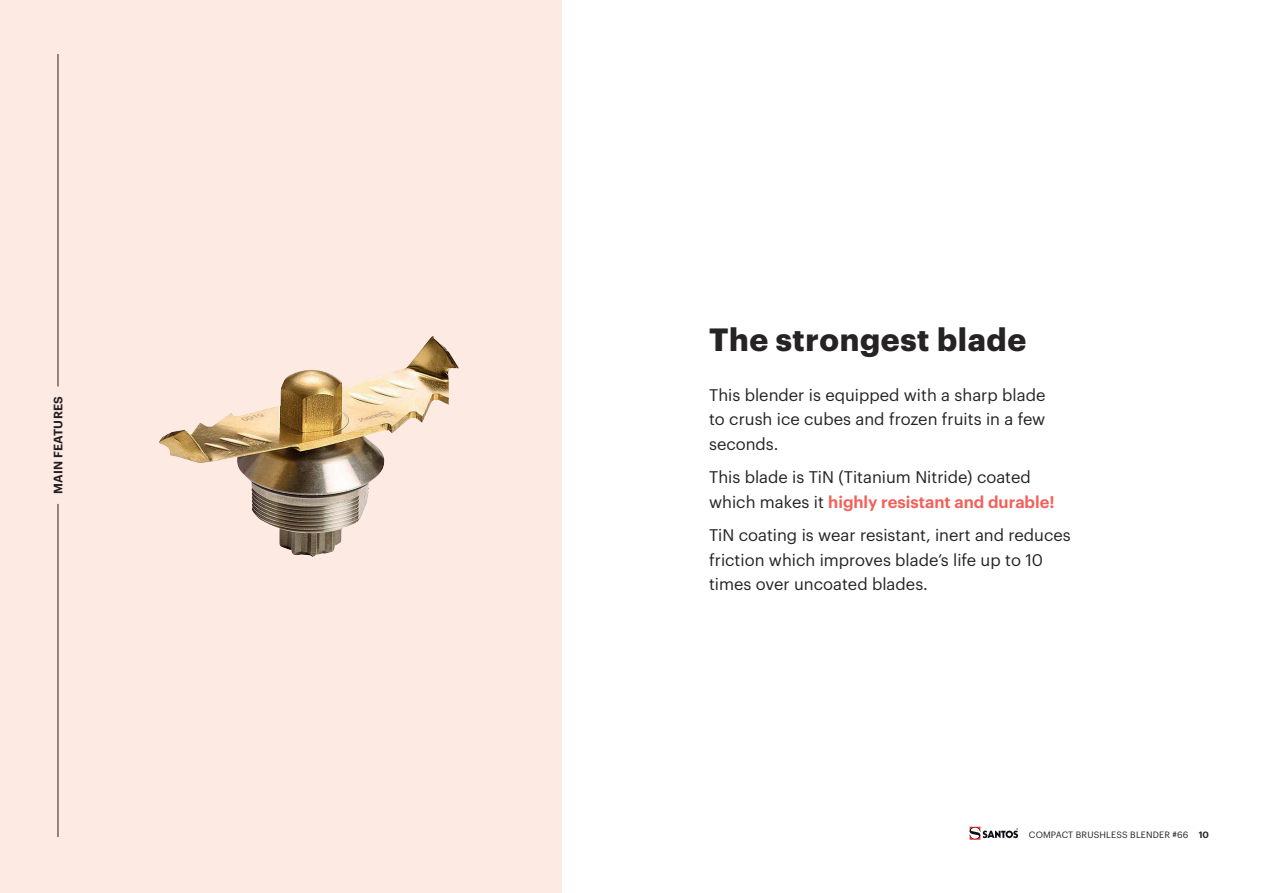
<style>
.page{position:relative;width:1263px;height:893px;background:#fff}
.page>*{position:absolute;margin:0;border:0;box-sizing:border-box;transform-origin:0 0}
.t1{font:700 31.5px "Graphik";letter-spacing:.02em;color:#262324}
.t2{font:16.5px/24.8px "Graphik";color:#262324}
.t3{font:600 12px "Graphik";letter-spacing:.015em;color:#262324}
.t4{font:9px "Graphik";letter-spacing:.015em;color:#231f20}
.s1{font-weight:600;color:#f1615a}
.s2{font-weight:600;color:#262324}
</style>
<div class="page">
<svg style="left:969px;top:827px;width:49px;height:13px"></svg>
<div style="left:0;top:0;width:561px;height:893px;background:#fdeae3"></div>
<img style="left:159px;top:336px;width:300px;height:221px">
<p class="t3" style="left:49px;top:494px;width:99px;rotate:-90deg">MAIN FEATURES</p>
<h1 class="t1" style="left:709px;top:315px;width:319px">The strongest blade</h1>
<p class="t2" style="left:709px;top:381px;width:338px;text-align:justify">This blender is equipped with a sharp blade to crush ice cubes and frozen fruits in a few seconds.</p>
<p class="t2" style="left:709px;top:463px;width:347px">This blade is TiN (Titanium Nitride) coated which makes it <span class="s1">highly resistant and durable!</span></p>
<p class="t2" style="left:709px;top:521px;width:363px">TiN coating is wear resistant, inert and reduces friction which improves blade’s life up to 10 times over uncoated blades.</p>
<p class="t4" style="left:1029px;top:828px;width:181px">COMPACT BRUSHLESS BLENDER #66 <span class="s2">10</span></p>
</div>
